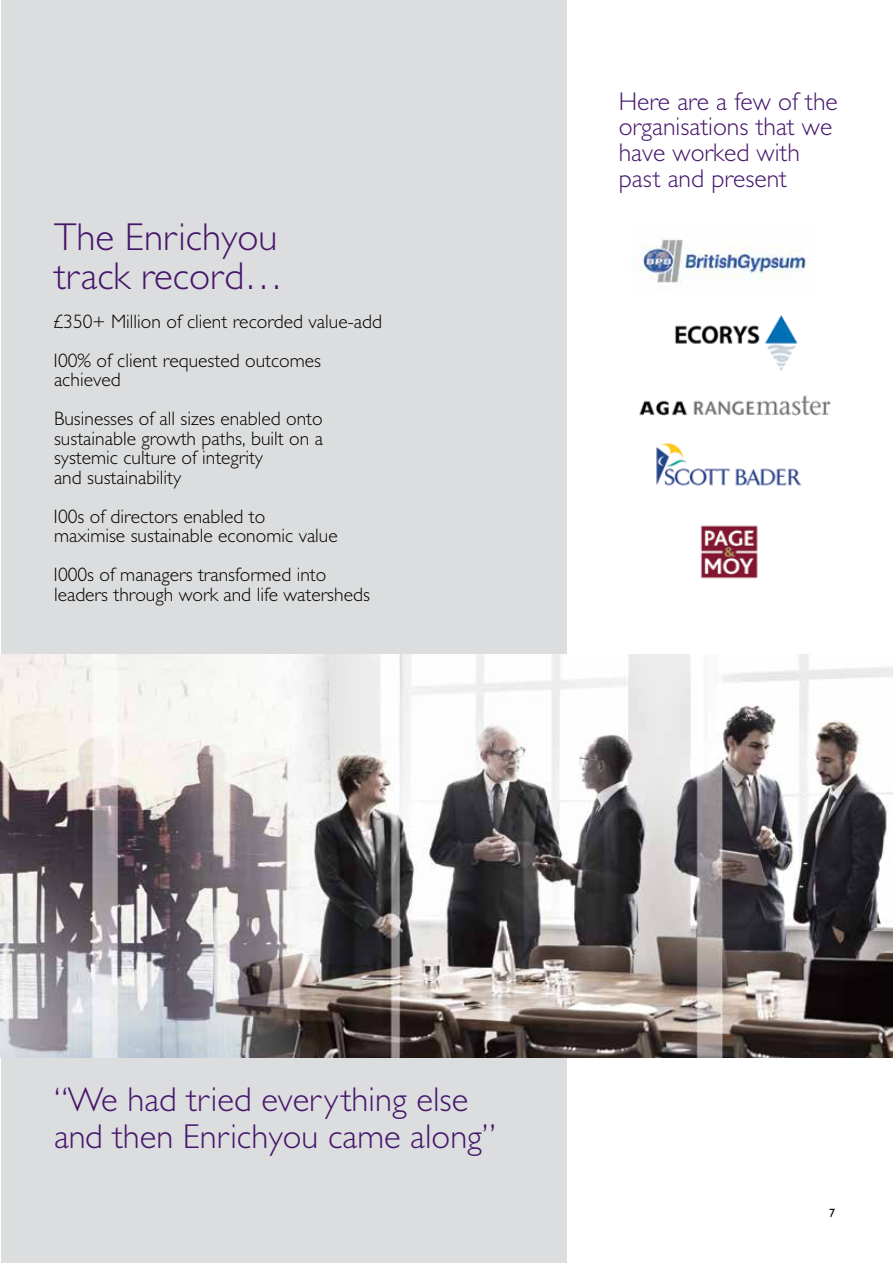
<style>
.page{position:relative;width:893px;height:1263px;background:#fff}
.page>*{position:absolute;margin:0;border:0;box-sizing:border-box;transform-origin:0 0}
.t1{font:300 39px/38.8px "M Gill Sans";color:#46166b}
.t2{font:300 34.65px/37.5px "M Gill Sans";color:#46166b}
.t3{font:300 25.65px/25.7px "M Gill Sans";color:#46166b}
.t4{font:300 19.5px/19.5px "M Gill Sans";color:#000}
.t5{font:12px "M Gill Sans";color:#000}
</style>
<div class="page">
<div style="left:1px;top:0;width:565px;height:1263px;background:#dcddde"></div>
<img style="left:0;top:655px;width:893px;height:402px">
<img style="left:631px;top:237px;width:175px;height:46px">
<img style="left:639px;top:395px;width:192px;height:21px">
<img style="left:656px;top:443px;width:146px;height:43px">
<img style="left:674px;top:315px;width:124px;height:56px">
<img style="left:700px;top:525px;width:58px;height:54px">
<h1 class="t1" style="left:54px;top:218px;width:231px">The Enrichyou track record…</h1>
<p class="t4" style="left:51px;top:302px;width:333px;line-height:39px">£350+ Million of client recorded value-add<br>100% of client requested outcomes</p>
<p class="t4" style="left:54px;top:360px;width:270px;line-height:39px">achieved<br>Businesses of all sizes enabled onto</p>
<p class="t4" style="left:54px;top:428px;width:271px">sustainable growth paths, built on a systemic culture of integrity<br>and sustainability</p>
<p class="t4" style="left:51px;top:506px;width:289px">100s of directors enabled to maximise sustainable economic value</p>
<p class="t4" style="left:51px;top:565px;width:321px">1000s of managers transformed into leaders through work and life watersheds</p>
<h3 class="t3" style="left:619px;top:89px;width:221px">Here are a few of the organisations that we have worked with past and present</h3>
<h2 class="t2" style="left:54px;top:1081px;width:443px">“We had tried everything else and then Enrichyou came along”</h2>
<p class="t5" style="left:829px;top:1206px;width:7px">7</p>
</div>
